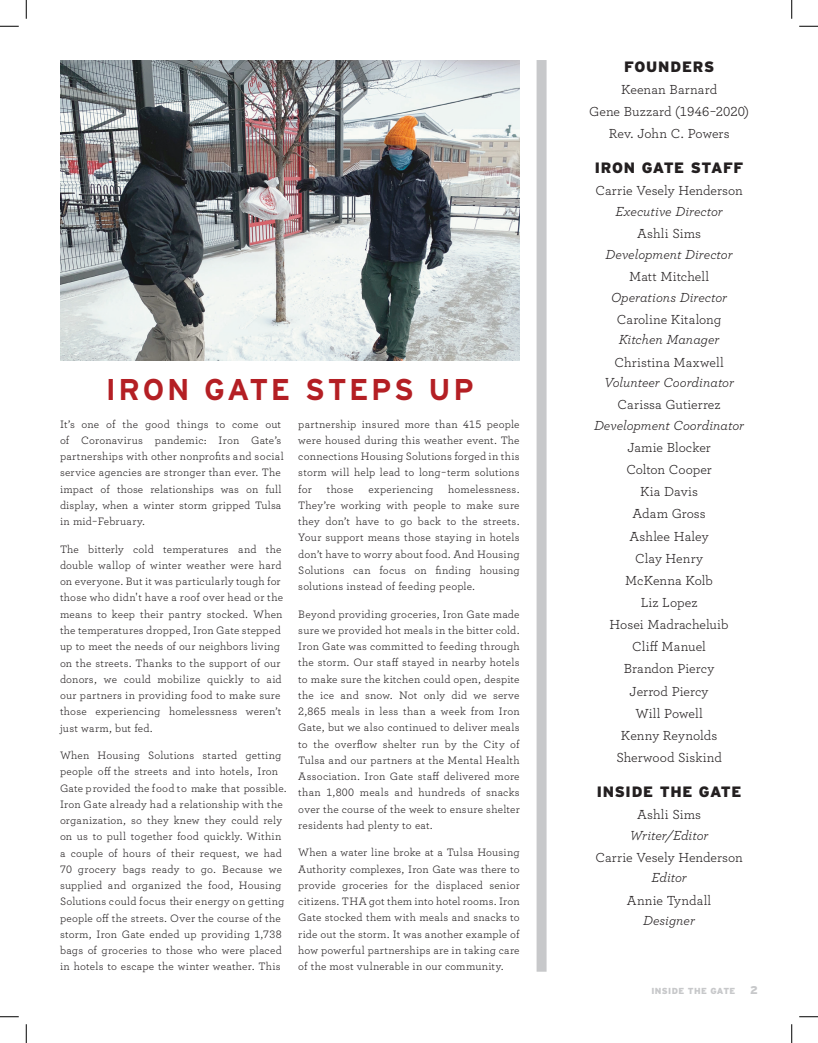
<style>
.page{position:relative;width:818px;height:1043px;background:#fff}
.page>*{position:absolute;margin:0;border:0;box-sizing:border-box;transform-origin:0 0}
.t1{font:700 30px "Interstate";letter-spacing:.085em;color:#b41f24}
.t2{font:900 15px "Interstate";letter-spacing:.045em;color:#231f20}
.t3{font:13.75px/22.1px "Archer";letter-spacing:.005em;color:#231f20;text-align:center}
.t4{font:italic 13.75px "Archer";letter-spacing:-.005em;color:#231f20}
.t5{font:11.25px/16.2px "Archer";letter-spacing:.02em;color:#231f20;text-align:justify}
.t6{font:900 11.25px "Interstate";color:#c7c8ca}
.t7{font:900 8.75px "Interstate";letter-spacing:.045em;color:#c7c8ca}
</style>
<div class="page">
<div style="left:536px;top:60px;width:10px;height:911px;background:#c7c8ca"></div>
<img style="left:60px;top:60px;width:459px;height:301px">
<svg style="left:0;top:25px;width:19px;height:2px"></svg>
<svg style="left:799px;top:25px;width:19px;height:2px"></svg>
<svg style="left:0;top:1016px;width:19px;height:1px"></svg>
<svg style="left:799px;top:1016px;width:19px;height:1px"></svg>
<svg style="left:25px;top:0;width:2px;height:19px"></svg>
<svg style="left:25px;top:1024px;width:2px;height:18px"></svg>
<svg style="left:791px;top:0;width:1px;height:19px"></svg>
<svg style="left:791px;top:1024px;width:1px;height:18px"></svg>
<h1 class="t1" style="left:106px;top:373px;width:369px">IRON GATE STEPS UP</h1>
<p class="t5" style="left:60px;top:415px;width:225px;text-align:left">It’s one of the good things to come out of Coronavirus pandemic: Iron Gate’s partnerships with other nonprofits and social service agencies are stronger than ever. The impact of those relationships was on full display, when a winter storm gripped Tulsa in mid-February.</p>
<p class="t5" style="left:60px;top:540px;width:225px;text-align:left">The bitterly cold temperatures and the double wallop of winter weather were hard on everyone. But it was particularly tough for those who didn't have a roof over head or the means to keep their pantry stocked. When the temperatures dropped, Iron Gate stepped up to meet the needs of our neighbors living on the streets. Thanks to the support of our donors, we could mobilize quickly to aid our partners in providing food to make sure those experiencing homelessness weren’t just warm, but fed.</p>
<p class="t5" style="left:60px;top:746px;width:228px;text-align:left">When Housing Solutions started getting people off the streets and into hotels, Iron Gate provided the food to make that possible.<br>Iron Gate already had a relationship with the organization, so they knew they could rely on us to pull together food quickly. Within a couple of hours of their request, we had 70 grocery bags ready to go. Because we supplied and organized the food, Housing Solutions could focus their energy on getting people off the streets. Over the course of the storm, Iron Gate ended up providing 1,738 bags of groceries to those who were placed in hotels to escape the winter weather. This</p>
<p class="t5" style="left:298px;top:415px;width:223px">partnership insured more than 415 people were housed during this weather event. The connections Housing Solutions forged in this storm will help lead to long-term solutions for</p>
<p class="t5" style="left:298px;top:480px;width:223px;text-indent:150px">homelessness.<br>They’re working with people to make sure they don’t have to go back to the streets.<br>Your support means those staying in hotels don’t have to worry about food. And Housing Solutions can focus on finding housing solutions instead of feeding people.</p>
<p class="t5" style="left:298px;top:605px;width:223px">Beyond providing groceries, Iron Gate made sure we provided hot meals in the bitter cold.<br>Iron Gate was committed to feeding through the storm. Our staff stayed in nearby hotels to make sure the kitchen could open, despite the ice and snow. Not only did we serve 2,865 meals in less than a week from Iron Gate, but we also continued to deliver meals to the overflow shelter run by the City of Tulsa and our partners at the Mental Health Association. Iron Gate staff delivered more than 1,800 meals and hundreds of snacks over the course of the week to ensure shelter residents had plenty to eat.</p>
<p class="t5" style="left:298px;top:844px;width:223px">When a water line broke at a Tulsa Housing Authority complexes, Iron Gate was there to provide groceries for the displaced senior citizens. THA got them into hotel rooms. Iron Gate stocked them with meals and snacks to ride out the storm. It was another example of how powerful partnerships are in taking care of the most vulnerable in our community.</p>
<p class="t5" style="left:327px;top:480px;width:28px">those</p>
<p class="t5" style="left:368px;top:480px;width:66px">experiencing</p>
<h2 class="t2" style="left:624px;top:58px;width:92px">FOUNDERS</h2>
<p class="t3" style="left:589px;top:78px;width:161px">Keenan Barnard<br>Gene Buzzard (1946-2020)<br>Rev. John C. Powers</p>
<h2 class="t2" style="left:594px;top:159px;width:150px">IRON GATE STAFF</h2>
<p class="t3" style="left:595px;top:179px;width:149px">Carrie Vesely Henderson</p>
<p class="t4" style="left:615px;top:202px;width:109px">Executive Director</p>
<p class="t3" style="left:637px;top:222px;width:66px">Ashli Sims</p>
<p class="t4" style="left:605px;top:244px;width:128px">Development Director</p>
<p class="t3" style="left:629px;top:265px;width:81px">Matt Mitchell</p>
<p class="t4" style="left:611px;top:287px;width:118px">Operations Director</p>
<p class="t3" style="left:616px;top:307px;width:106px">Caroline Kitalong</p>
<p class="t4" style="left:618px;top:330px;width:102px">Kitchen Manager</p>
<p class="t3" style="left:614px;top:350px;width:111px">Christina Maxwell</p>
<p class="t4" style="left:604px;top:373px;width:131px">Volunteer Coordinator</p>
<p class="t3" style="left:617px;top:393px;width:104px">Carissa Gutierrez</p>
<p class="t4" style="left:594px;top:415px;width:152px">Development Coordinator</p>
<p class="t3" style="left:609px;top:436px;width:120px">Jamie Blocker<br>Colton Cooper<br>Kia Davis<br>Adam Gross<br>Ashlee Haley<br>Clay Henry<br>McKenna Kolb<br>Liz Lopez<br>Hosei Madracheluib<br>Cliff Manuel<br>Brandon Piercy<br>Jerrod Piercy<br>Will Powell<br>Kenny Reynolds<br>Sherwood Siskind</p>
<h2 class="t2" style="left:596px;top:783px;width:146px">INSIDE THE GATE</h2>
<p class="t3" style="left:637px;top:802px;width:66px">Ashli Sims</p>
<p class="t4" style="left:629px;top:825px;width:80px">Writer/Editor</p>
<p class="t3" style="left:595px;top:845px;width:149px">Carrie Vesely Henderson</p>
<p class="t4" style="left:651px;top:868px;width:37px">Editor</p>
<p class="t3" style="left:627px;top:888px;width:86px">Annie Tyndall</p>
<p class="t4" style="left:643px;top:910px;width:53px">Designer</p>
<p class="t7" style="left:651px;top:986px;width:85px">INSIDE THE GATE</p>
<p class="t6" style="left:750px;top:983px;width:9px">2</p>
</div>
